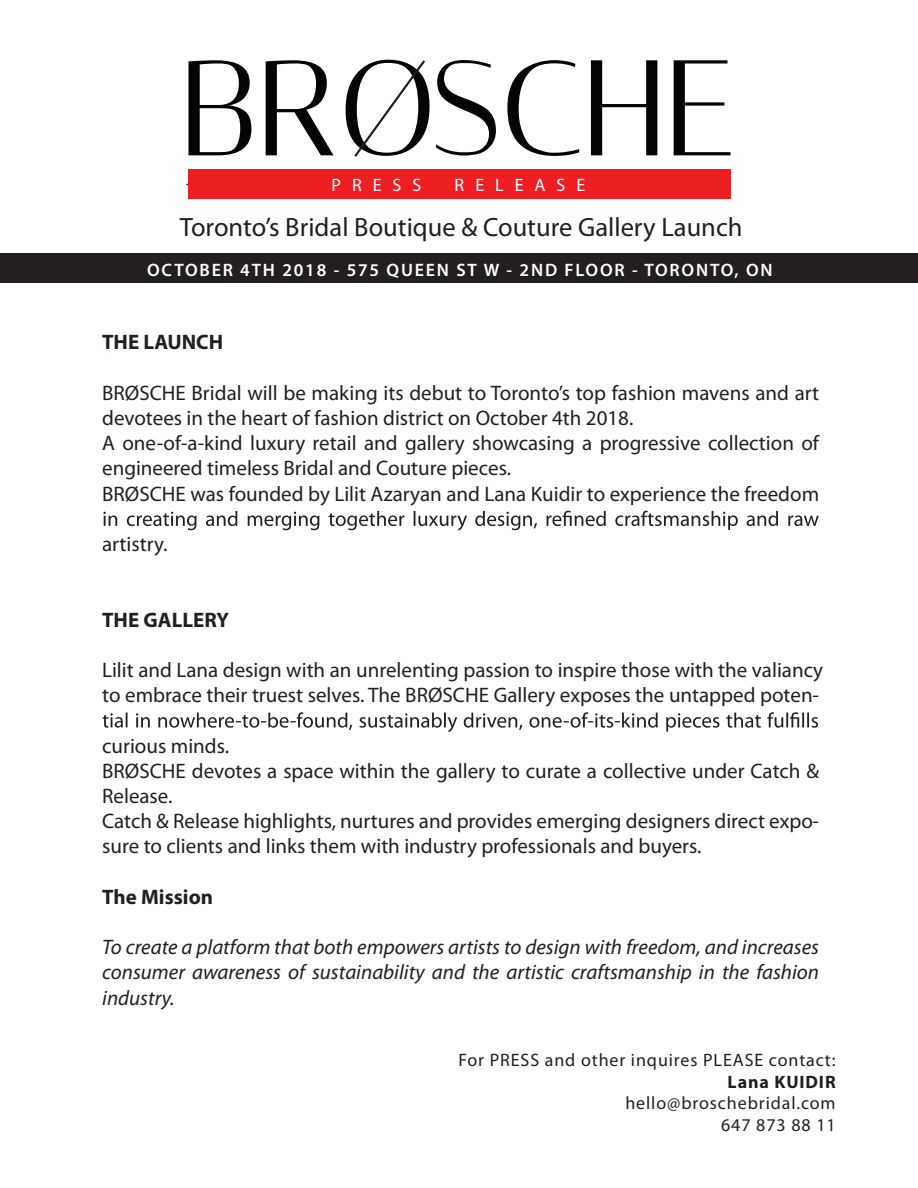
<style>
.page{position:relative;width:918px;height:1188px;background:#fff}
.page>*{position:absolute;margin:0;border:0;box-sizing:border-box;transform-origin:0 0}
.t1{font:26.55px "Myriad Pro";color:#231f20}
.t2{font:21px/25.2px "Myriad Pro";color:#231f20}
.t3{font:italic 21px/25.2px "Myriad Pro";color:#231f20;text-align:justify}
.t4{font:700 21px "Myriad Pro";color:#231f20}
.t5{font:18px/21.6px "Myriad Pro";letter-spacing:.05em;color:#231f20;text-align:right}
.t6{font:600 18px "Myriad Pro";letter-spacing:.1em;color:#fff}
.t7{font:18px "Myriad Pro";color:#fff}
.t8{font:700 18px "Myriad Pro";letter-spacing:.05em;color:#231f20}
</style>
<div class="page">
<svg style="left:189px;top:60px;width:62px;height:95px"></svg>
<svg style="left:266px;top:60px;width:67px;height:95px"></svg>
<svg style="left:346px;top:60px;width:84px;height:97px"></svg>
<svg style="left:436px;top:60px;width:60px;height:95px"></svg>
<svg style="left:507px;top:60px;width:72px;height:96px"></svg>
<svg style="left:591px;top:60px;width:66px;height:95px"></svg>
<svg style="left:674px;top:60px;width:56px;height:95px"></svg>
<div style="left:187px;top:184px;width:63px;height:1px;background:#040503;border:1px solid #231f20"></div>
<div style="left:1px;top:254px;width:917px;height:30px;background:#231f20"></div>
<div style="left:188px;top:170px;width:543px;height:30px;background:#ee1f23"></div>
<svg style="left:103px;top:511px;width:716px;height:19px"></svg>
<svg style="left:103px;top:712px;width:715px;height:20px"></svg>
<p class="t7" style="left:332px;top:174px;width:91px">P R E S S</p>
<p class="t7" style="left:455px;top:174px;width:132px">R E L E ASE</p>
<p class="t1" style="left:180px;top:211px;width:564px">Toronto’s Bridal Boutique &amp; Couture Gallery Launch</p>
<p class="t6" style="left:147px;top:258px;width:627px">OCTOBER 4TH 2018 - 575 QUEEN ST W - 2ND FLOOR - TORONTO, ON</p>
<p class="t4" style="left:102px;top:329px;width:123px">THE LAUNCH</p>
<p class="t2" style="left:102px;top:380px;width:719px">BRØSCHE Bridal will be making its debut to Toronto’s top fashion mavens and art devotees in the heart of fashion district on October 4th 2018.<br>A one-of-a-kind luxury retail and gallery showcasing a progressive collection of engineered timeless Bridal and Couture pieces.<br>BRØSCHE was founded by Lilit Azaryan and Lana Kuidir to experience the freedom</p>
<p class="t2" style="left:102px;top:531px;width:67px">artistry.</p>
<p class="t4" style="left:102px;top:606px;width:128px">THE GALLERY</p>
<p class="t2" style="left:102px;top:657px;width:722px">Lilit and Lana design with an unrelenting passion to inspire those with the valiancy to embrace their truest selves. The BRØSCHE Gallery exposes the untapped poten-</p>
<p class="t2" style="left:102px;top:733px;width:719px">curious minds.<br>BRØSCHE devotes a space within the gallery to curate a collective under Catch &amp; Release.<br>Catch &amp; Release highlights, nurtures and provides emerging designers direct expo&shy;sure to clients and links them with industry professionals and buyers.</p>
<p class="t4" style="left:102px;top:883px;width:112px">The Mission</p>
<p class="t3" style="left:102px;top:934px;width:718px">To create a platform that both empowers artists to design with freedom, and increases consumer awareness of sustainability and the artistic craftsmanship in the fashion industry.</p>
<p class="t5" style="left:458px;top:1049px;width:379px">For PRESS and other inquires PLEASE contact:</p>
<p class="t8" style="left:728px;top:1070px;width:110px">Lana KUIDIR</p>
<p class="t5" style="left:625px;top:1092px;width:212px">hello@broschebridal.com<br>647 873 88 11</p>
</div>
